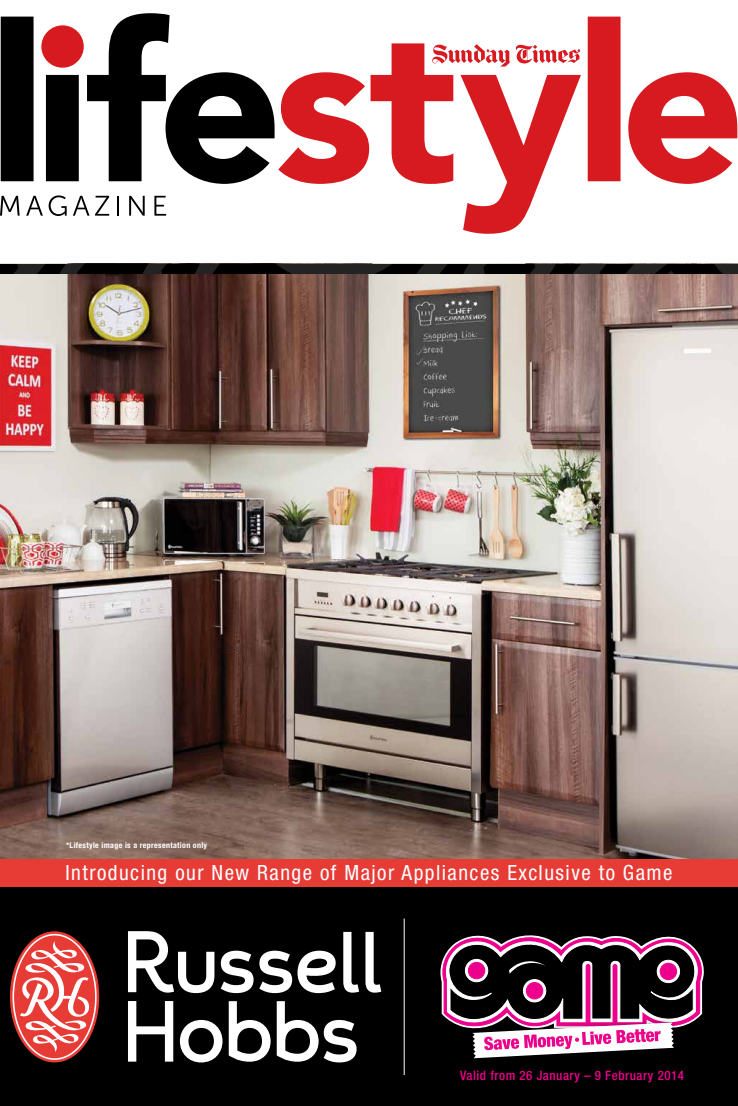
<style>
.page{position:relative;width:738px;height:1106px;background:#fff}
.page>*{position:absolute;margin:0;border:0;box-sizing:border-box;transform-origin:0 0}
.t1{font:condensed 21px "Helvetica Neue LT Std";letter-spacing:.07em;color:#fff}
.t2{font:500 condensed 13px "Helvetica Neue LT Std";letter-spacing:.04em;color:#ec008c}
.t3{font:700 condensed 8px "Helvetica Neue LT Std";letter-spacing:.04em;color:#fff}
</style>
<div class="page">
<img style="left:0;top:274px;width:737px;height:585px">
<div style="left:0;top:859px;width:737px;height:28px;background:#e73b36"></div>
<div style="left:0;top:887px;width:737px;height:219px;background:#000"></div>
<svg style="left:0;top:196px;width:20px;height:20px"></svg>
<svg style="left:26px;top:196px;width:17px;height:20px"></svg>
<svg style="left:49px;top:195px;width:18px;height:21px"></svg>
<svg style="left:73px;top:196px;width:16px;height:20px"></svg>
<svg style="left:95px;top:196px;width:14px;height:20px"></svg>
<hr style="left:117px;top:196px;width:2px;height:20px;background:#000">
<svg style="left:129px;top:196px;width:16px;height:20px"></svg>
<svg style="left:154px;top:196px;width:12px;height:20px"></svg>
<svg style="left:1px;top:13px;width:273px;height:171px;fill:#000"></svg>
<svg style="left:278px;top:17px;width:458px;height:217px"></svg>
<div style="left:41px;top:25px;width:43px;height:43px;background:#d71920;border-radius:50%"></div>
<svg style="left:515px;top:45px;width:64px;height:18px"></svg>
<svg style="left:430px;top:44px;width:79px;height:22px"></svg>
<svg style="left:128px;top:931px;width:253px;height:131px"></svg>
<svg style="left:13px;top:933px;width:84px;height:126px"></svg>
<svg style="left:440px;top:935px;width:264px;height:124px"></svg>
<svg style="left:0;top:264px;width:737px;height:10px"></svg>
<hr style="left:403px;top:918px;width:1px;height:157px;background:#fff">
<p class="t3" style="left:66px;top:840px;width:142px">*Lifestyle image is a representation only</p>
<p class="t1" style="left:65px;top:860px;width:608px">Introducing our New Range of Major Appliances Exclusive to Game</p>
<p class="t2" style="left:459px;top:1067px;width:225px">Valid from 26 January – 9 February 2014</p>
</div>
